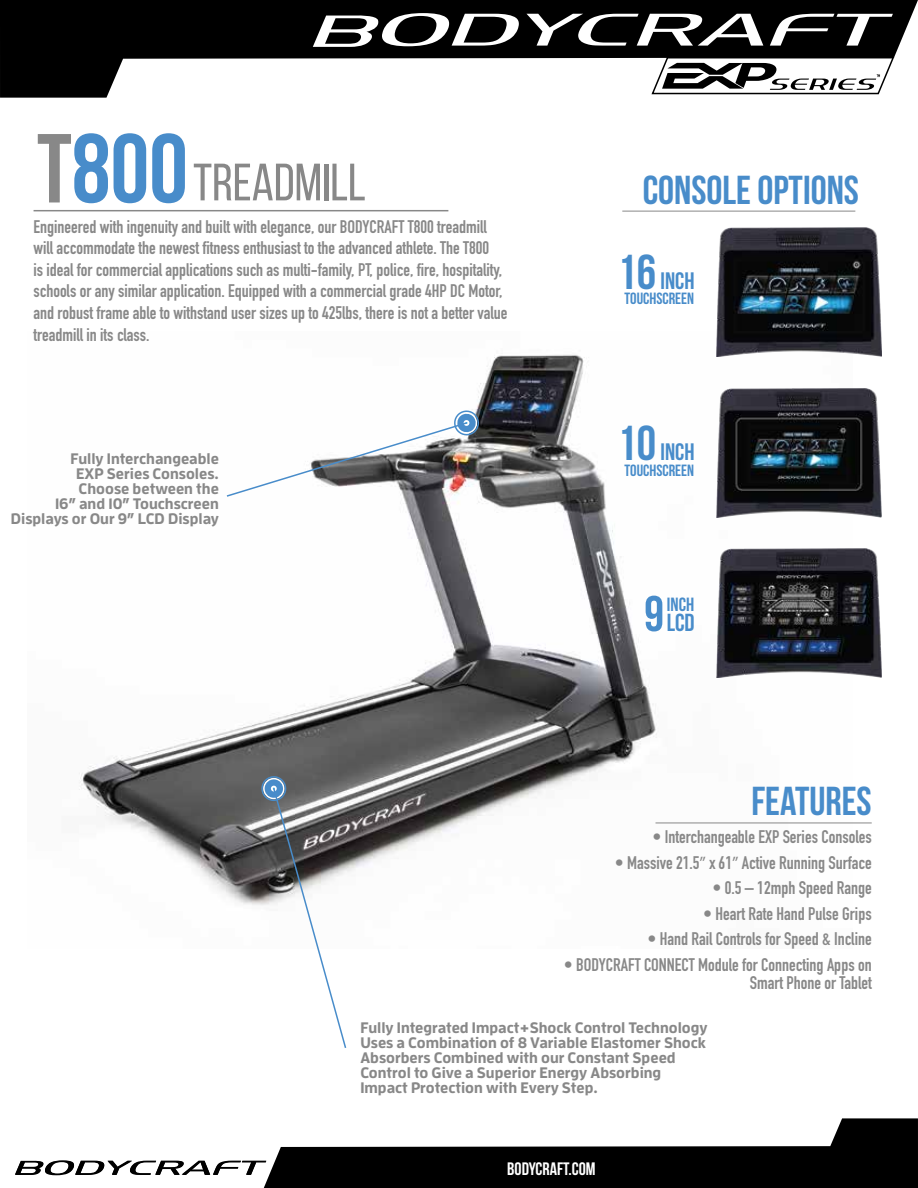
<style>
.page{position:relative;width:918px;height:1188px;background:#fff}
.page>*{position:absolute;margin:0;border:0;box-sizing:border-box;transform-origin:0 0}
.t1{font:52.5px "Bebas Neue";color:#888}
.t2{font:700 50.1px "Bebas Neue";color:#488cca}
.t3{font:700 40.35px "Bebas Neue";color:#488cca}
.t4{font:700 24.6px "Bebas Neue";color:#488cca}
.t5{font:700 23.85px "Bebas Neue";color:#488cca}
.t6{font:700 19.05px "Bebas Neue";color:#488cca}
.t7{font:700 18px/21.6px "DIN Condensed";color:#888}
.t8{font:700 18px "Bebas Neue";color:#fff}
.t9{font:700 16.2px "Bebas Neue";color:#488cca}
.t10{font:700 15.15px/15px "Enzo OT";color:#888;text-align:right}
.s1{font-weight:700;font-size:97.8px}
.s2{font-weight:700;font-size:97.8px;color:#488cca}
.s3{font-size:48.9px}
.s4{font-family:"Myriad Pro";font-weight:400}
</style>
<div class="page">
<img style="left:79px;top:332px;width:773px;height:573px">
<svg style="left:0;top:0;width:918px;height:98px;fill:#000"></svg>
<svg style="left:264px;top:1118px;width:654px;height:70px;fill:#000"></svg>
<svg style="left:15px;top:1160px;width:251px;height:15px"></svg>
<svg style="left:527px;top:14px;width:236px;height:32px"></svg>
<svg style="left:770px;top:14px;width:123px;height:32px"></svg>
<svg style="left:313px;top:13px;width:206px;height:34px"></svg>
<hr style="left:34px;top:210px;width:414px;height:1px;background:#888">
<svg style="left:651px;top:56px;width:244px;height:39px"></svg>
<svg style="left:225px;top:408px;width:255px;height:90px"></svg>
<svg style="left:261px;top:776px;width:86px;height:272px"></svg>
<hr style="left:656px;top:823px;width:216px;height:1px;background:#888">
<hr style="left:622px;top:211px;width:233px;height:1px;background:#888">
<img style="left:717px;top:548px;width:165px;height:130px">
<img style="left:717px;top:388px;width:165px;height:129px">
<img style="left:717px;top:228px;width:165px;height:128px">
<h1 class="t1" style="left:37px;top:154px;width:330px"><span class="s1">T</span><span class="s2">800</span>TREADMILL</h1>
<p class="t7" style="left:34px;top:215px;width:475px">Engineered with ingenuity and built with elegance, our BODYCRAFT T800 treadmill will accommodate the newest fitness enthusiast to the advanced athlete. The T800<br>is ideal for commercial applications such as multi-family, PT, police, fire, hospitality, schools or any similar application. Equipped with a commercial grade 4HP DC Motor, and robust frame able to withstand user sizes up to 425lbs, there is not a better value treadmill in its class.</p>
<p class="t10" style="left:11px;top:450px;width:210px">Fully Interchangeable<br>EXP Series Consoles.<br>Choose between the<br>16” and 10” Touchscreen<br>Displays or Our 9” LCD Display</p>
<h3 class="t3" style="left:643px;top:168px;width:218px">CONSOLE OPTIONS</h3>
<h3 class="t5" style="left:617px;top:268px;width:79px"><span class="s3">16</span> INCH</h3>
<p class="t9" style="left:624px;top:290px;width:71px">TOUCHSCREEN</p>
<h3 class="t5" style="left:617px;top:439px;width:79px"><span class="s3">10</span> INCH</h3>
<p class="t9" style="left:624px;top:461px;width:71px">TOUCHSCREEN</p>
<h2 class="t2" style="left:644px;top:586px;width:21px">9</h2>
<p class="t6" style="left:667px;top:594px;width:29px">INCH</p>
<h3 class="t4" style="left:667px;top:609px;width:29px">LCD</h3>
<h3 class="t3" style="left:751px;top:779px;width:122px">FEATURES</h3>
<p class="t7" style="left:652px;top:826px;width:221px">• Interchangeable EXP Series Consoles</p>
<p class="t7" style="left:615px;top:852px;width:258px">• Massive 21.5<span class="s4">”</span> x 61<span class="s4">”</span> Active Running Surface</p>
<p class="t7" style="left:713px;top:877px;width:161px">• 0.5 – 12mph Speed Range</p>
<p class="t7" style="left:703px;top:903px;width:170px">• Heart Rate Hand Pulse Grips</p>
<p class="t7" style="left:648px;top:928px;width:226px">• Hand Rail Controls for Speed &amp; Incline</p>
<p class="t7" style="left:564px;top:956px;width:309px;line-height:18px;text-align:right">• BODYCRAFT CONNECT Module for Connecting Apps on<br>Smart Phone or Tablet</p>
<p class="t10" style="left:360px;top:1020px;width:349px;text-align:left">Fully Integrated Impact+Shock Control Technology Uses a Combination of 8 Variable Elastomer Shock Absorbers Combined with our Constant Speed Control to Give a Superior Energy Absorbing Impact Protection with Every Step.</p>
<p class="t8" style="left:507px;top:1159px;width:90px">BODYCRAFT.COM</p>
</div>
